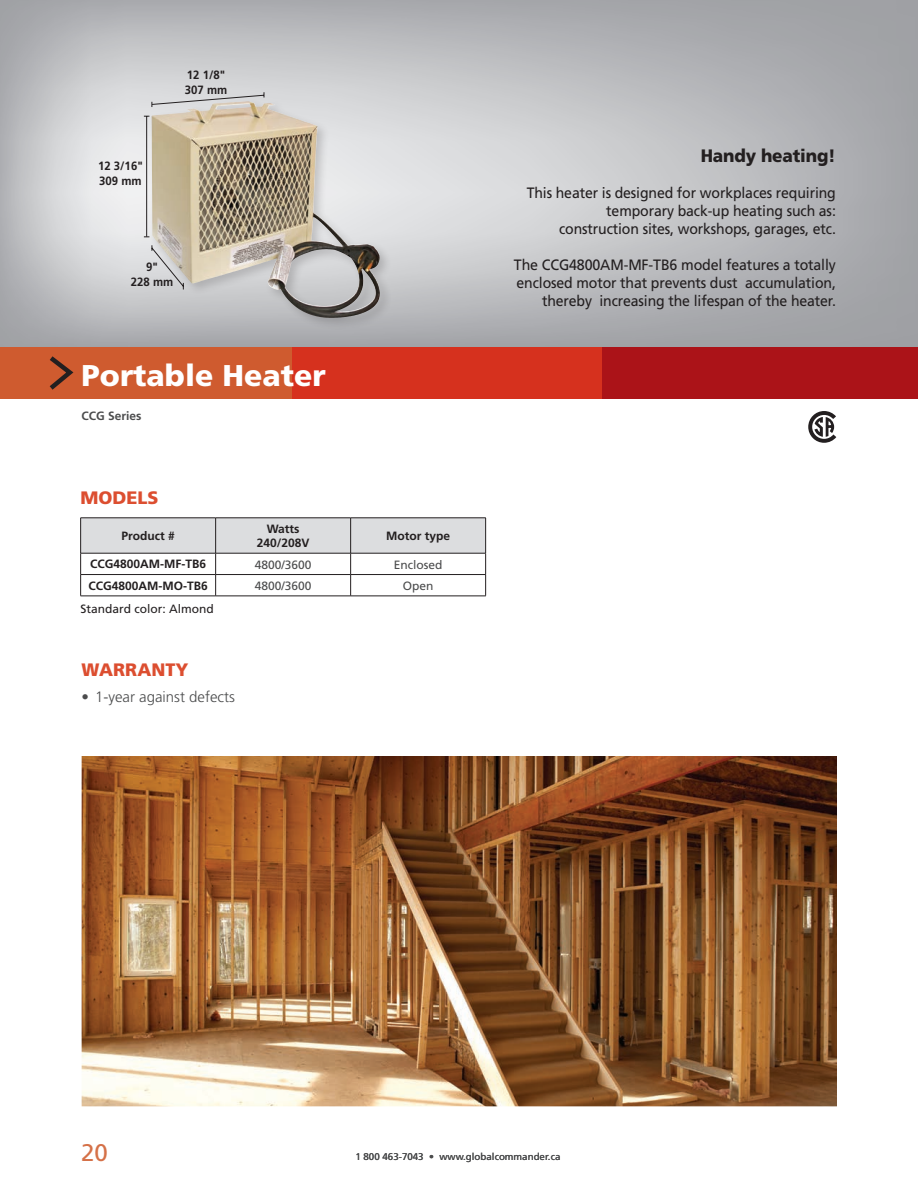
<style>
.page{position:relative;width:918px;height:1188px;background:#fff}
.page>*{position:absolute;margin:0;border:0;box-sizing:border-box;transform-origin:0 0}
.t1{font:900 30px "Frutiger";color:#fff}
.t2{font:24px "Frutiger";color:#d57148}
.t3{font:900 18px "Frutiger";color:#dc4e30}
.t4{font:900 18px "Frutiger";letter-spacing:-.01em;color:#231f20;scale:.95 1}
.t5{font:15px/18px "Frutiger";letter-spacing:-.01em;color:#231f20;text-align:right;scale:.95 1}
.t6{font:15px/18px "Frutiger";letter-spacing:-.01em;color:#231f20;text-align:right;scale:.94 1}
.t7{font:300 15px "Frutiger";color:#4b4c4d}
.t8{font:700 12px/14.4px "Frutiger";color:#231f20;text-align:center}
.t9{font:700 12px/14.4px "Frutiger";color:#231f20;scale:.95 1}
.t10{font:12px "Frutiger";color:#4b4c4d}
.t11{font:12px "Frutiger";color:#231f20}
.t12{font:700 12px "Frutiger";color:#4b4c4d}
.t13{font:9.75px "Frutiger";color:#4b4c4d}
</style>
<div class="page">
<div style="left:292px;top:347px;width:310px;height:52px;background:#d6311e"></div>
<div style="left:0;top:347px;width:292px;height:52px;background:#cf5b2f"></div>
<div style="left:602px;top:347px;width:316px;height:52px;background:#ab1318"></div>
<svg style="left:49px;top:356px;width:25px;height:34px"></svg>
<svg style="left:808px;top:411px;width:28px;height:32px"></svg>
<div style="left:149px;top:98px;width:244px;height:233px;background:#231f20;opacity:.2"></div>
<img style="left:152px;top:108px;width:97px;height:93px">
<hr style="left:146px;top:116px;width:1px;height:120px;background:#231f20">
<svg style="left:151px;top:91px;width:114px;height:17px;background:#cecdcd"></svg>
<svg style="left:151px;top:244px;width:34px;height:46px;background:#cac9c7"></svg>
<svg style="left:80px;top:518px;width:406px;height:78px"></svg>
<hr style="left:80px;top:596px;width:136px;height:1px;background:#231f20">
<hr style="left:216px;top:596px;width:135px;height:1px;background:#231f20">
<hr style="left:351px;top:596px;width:135px;height:1px;background:#231f20">
<img style="left:82px;top:756px;width:755px;height:350px">
<p class="t9" style="left:98px;top:159px;width:49px">12 3/16"<br>309 mm</p>
<p class="t9" style="left:185px;top:68px;width:46px">12 1/8"<br>307 mm</p>
<p class="t9" style="left:131px;top:260px;width:46px;text-align:center">9"<br>228 mm</p>
<h1 class="t1" style="left:82px;top:357px;width:246px">Portable Heater</h1>
<p class="t12" style="left:82px;top:409px;width:62px">CCG Series</p>
<p class="t3" style="left:81px;top:487px;width:80px">MODELS</p>
<p class="t8" style="left:122px;top:529px;width:55px">Product #</p>
<p class="t8" style="left:257px;top:521px;width:54px">Watts<br>240/208V</p>
<p class="t8" style="left:386px;top:529px;width:66px">Motor type</p>
<p class="t8" style="left:90px;top:557px;width:118px">CCG4800AM-MF-TB6</p>
<p class="t10" style="left:255px;top:557px;width:58px">4800/3600</p>
<p class="t10" style="left:394px;top:557px;width:50px">Enclosed</p>
<p class="t8" style="left:88px;top:578px;width:121px">CCG4800AM-MO-TB6</p>
<p class="t10" style="left:255px;top:579px;width:58px">4800/3600</p>
<p class="t10" style="left:403px;top:579px;width:32px">Open</p>
<p class="t11" style="left:80px;top:602px;width:135px">Standard color: Almond</p>
<p class="t3" style="left:82px;top:659px;width:108px">WARRANTY</p>
<p class="t7" style="left:82px;top:688px;width:155px">• 1-year against defects</p>
<p class="t4" style="left:701px;top:145px;width:144px">Handy heating!</p>
<p class="t6" style="left:527px;top:184px;width:330px">This heater is designed for workplaces requiring temporary back-up heating such as: construction sites, workshops, garages, etc.</p>
<p class="t5" style="left:514px;top:256px;width:340px">The CCG4800AM-MF-TB6 model features a totally enclosed motor that prevents dust accumulation, thereby increasing the lifespan of the heater.</p>
<h2 class="t2" style="left:81px;top:1139px;width:28px">20</h2>
<p class="t13" style="left:355px;top:1151px;width:207px">1 800 463-7043 • www.globalcommander.ca</p>
</div>
